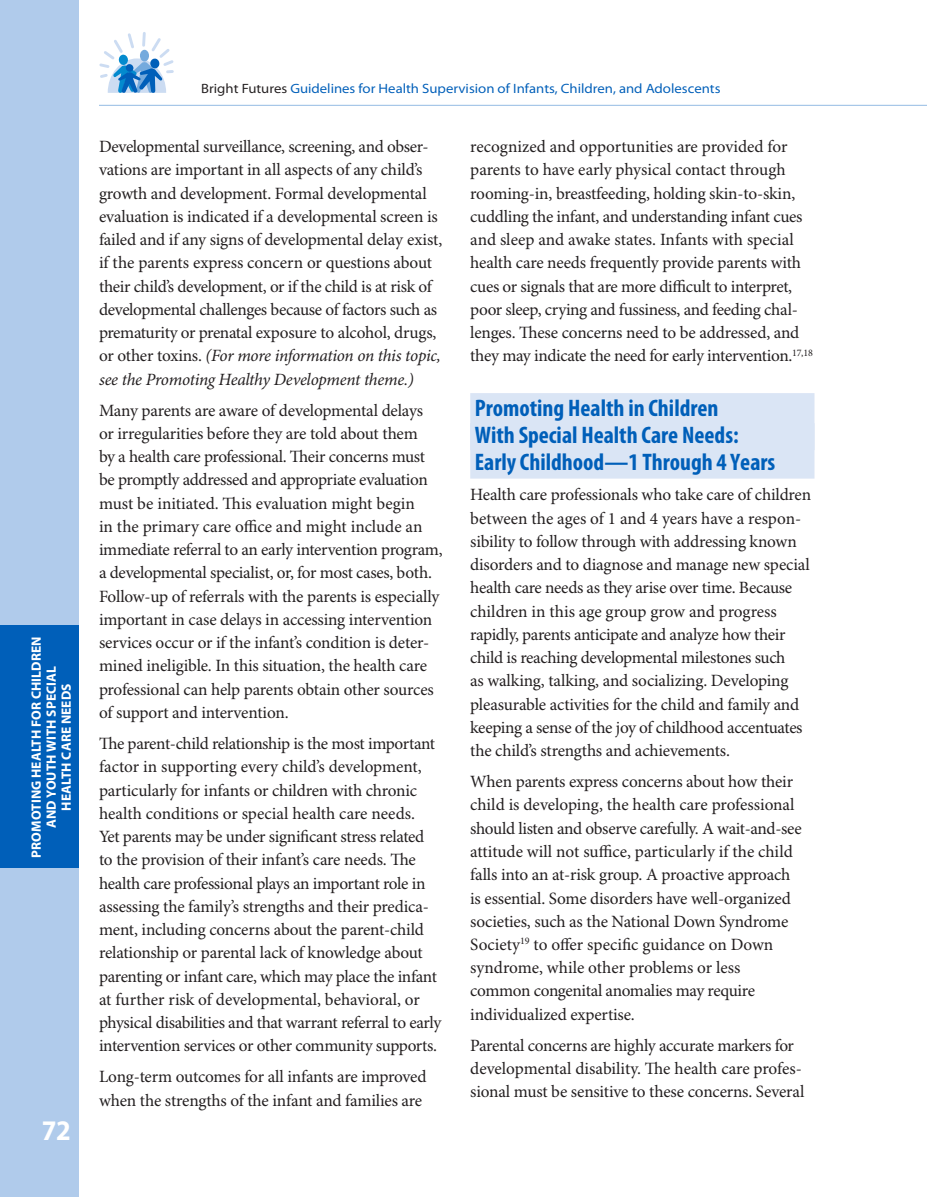
<style>
.page{position:relative;width:927px;height:1197px;background:#fff}
.page>*{position:absolute;margin:0;border:0;box-sizing:border-box;transform-origin:0 0}
.t1{font:700 semi-condensed 28.5px "Myriad Pro";color:#fff}
.t2{font:700 condensed 24px/27px "Myriad Pro";color:#005fb9}
.t3{font:17.25px/23.2px "Minion Pro";letter-spacing:-.015em;color:#231f20}
.t4{font:semi-expanded 13.5px "Myriad Pro";color:#005fb9}
.t5{font:700 13.5px/15px "Myriad Pro";letter-spacing:.01em;color:#fff;text-align:center}
.s1{color:#231f20}
.s2{font-style:italic}
</style>
<div class="page">
<div style="left:0;top:0;width:79px;height:1197px;background:#b0cbeb"></div>
<hr style="left:99px;top:105px;width:828px;height:1px;background:#94bbe4">
<svg style="left:99px;top:32px;width:75px;height:61px"></svg>
<div style="left:0;top:626px;width:79px;height:242px;background:#005fb9"></div>
<div style="left:470px;top:393px;width:344px;height:57px;background:#dae5f5"></div>
<div style="left:470px;top:423px;width:344px;height:56px;background:#dae5f5"></div>
<p class="t5" style="left:29px;top:858px;width:223px;rotate:-90deg">Promoting Health for Children and Youth With Special<br>Health Care NeedS</p>
<h1 class="t1" style="left:42px;top:1115px;width:31px">72</h1>
<p class="t4" style="left:201px;top:81px;width:521px"><span class="s1">Bright Futures</span> Guidelines for Health Supervision of Infants, Children, and Adolescents</p>
<p class="t3" style="left:99px;top:136px;width:345px">Developmental surveillance, screening, and obser&shy;vations are important in all aspects of any child’s growth and development. Formal developmental evaluation is indicated if a developmental screen is failed and if any signs of developmental delay exist, if the parents express concern or questions about their child’s development, or if the child is at risk of developmental challenges because of factors such as prematurity or prenatal exposure to alcohol, drugs, or other toxins. <span class="s2">(For more information on this topic, see the Promoting Healthy Development theme.)</span></p>
<p class="t3" style="left:99px;top:399px;width:345px">Many parents are aware of developmental delays<br>or irregularities before they are told about them<br>by a health care professional. Their concerns must be promptly addressed and appropriate evaluation must be initiated. This evaluation might begin<br>in the primary care office and might include an immediate referral to an early intervention program, a developmental specialist, or, for most cases, both.<br>Follow-up of referrals with the parents is especially important in case delays in accessing intervention services occur or if the infant’s condition is deter&shy;mined ineligible. In this situation, the health care professional can help parents obtain other sources of support and intervention.</p>
<p class="t3" style="left:99px;top:733px;width:344px">The parent-child relationship is the most important factor in supporting every child’s development, particularly for infants or children with chronic health conditions or special health care needs.<br>Yet parents may be under significant stress related to the provision of their infant’s care needs. The health care professional plays an important role in assessing the family’s strengths and their predica&shy;ment, including concerns about the parent-child relationship or parental lack of knowledge about parenting or infant care, which may place the infant at further risk of developmental, behavioral, or physical disabilities and that warrant referral to early intervention services or other community supports.</p>
<p class="t3" style="left:99px;top:1066px;width:329px">Long-term outcomes for all infants are improved when the strengths of the infant and families are</p>
<p class="t3" style="left:470px;top:136px;width:344px">recognized and opportunities are provided for parents to have early physical contact through rooming-in, breastfeeding, holding skin-to-skin, cuddling the infant, and understanding infant cues and sleep and awake states. Infants with special health care needs frequently provide parents with cues or signals that are more difficult to interpret, poor sleep, crying and fussiness, and feeding chal&shy;lenges. These concerns need to be addressed, and they may indicate the need for early intervention.<sup>17,18</sup></p>
<h2 class="t2" style="left:475px;top:395px;width:302px">Promoting Health in Children<br>With Special Health Care Needs:<br>Early Childhood—1 Through 4 Years</h2>
<p class="t3" style="left:470px;top:484px;width:342px">Health care professionals who take care of children between the ages of 1 and 4 years have a respon&shy;sibility to follow through with addressing known disorders and to diagnose and manage new special health care needs as they arise over time. Because children in this age group grow and progress rapidly, parents anticipate and analyze how their child is reaching developmental milestones such<br>as walking, talking, and socializing. Developing pleasurable activities for the child and family and keeping a sense of the joy of childhood accentuates the child’s strengths and achievements.</p>
<p class="t3" style="left:470px;top:771px;width:333px">When parents express concerns about how their child is developing, the health care professional should listen and observe carefully. A wait-and-see attitude will not suffice, particularly if the child falls into an at-risk group. A proactive approach is essential. Some disorders have well-organized societies, such as the National Down Syndrome Society<sup>19</sup> to offer specific guidance on Down syndrome, while other problems or less common congenital anomalies may require individualized expertise.</p>
<p class="t3" style="left:470px;top:1034px;width:336px">Parental concerns are highly accurate markers for developmental disability. The health care profes&shy;sional must be sensitive to these concerns. Several</p>
</div>
